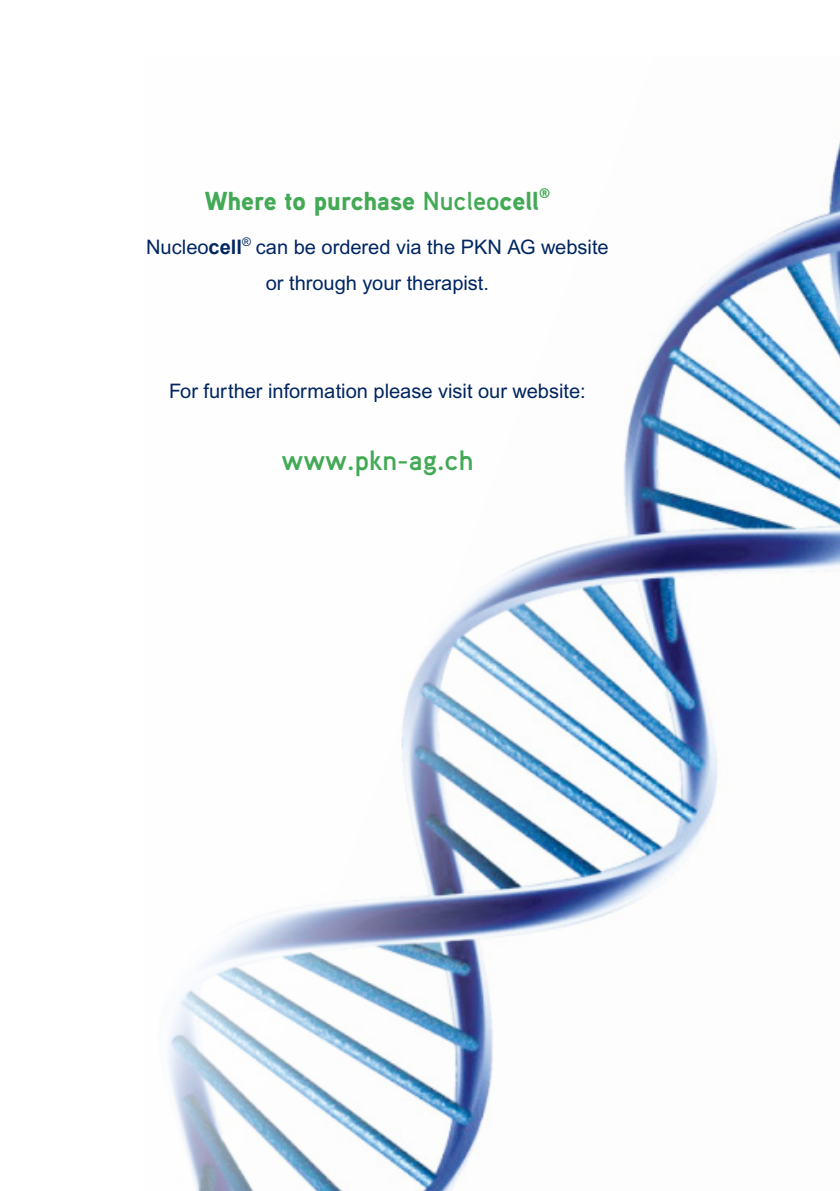
<style>
.page{position:relative;width:840px;height:1191px;background:#fff}
.page>*{position:absolute;margin:0;border:0;box-sizing:border-box;transform-origin:0 0}
.t1{font:700 28px "Aaux Pro";color:#42a955}
.t2{font:900 26px "Aaux Pro";color:#42a955}
.t3{font:20px/36px "Arial";color:#002561;text-align:center}
.t4{font:700 14px "Aaux Pro";color:#42a955}
.s1{font-weight:700}
</style>
<div class="page">
<img style="left:168px;top:146px;width:671px;height:1045px">
<h2 class="t2" style="left:205px;top:184px;width:335px">Where to purchase <span class="s1">Nucleo</span>cell</h2>
<p class="t4" style="left:538px;top:184px;width:13px">®</p>
<p class="t3" style="left:146px;top:228px;width:464px">Nucleo<span class="s1">cell</span><sup>®</sup> can be ordered via the PKN AG website or through your therapist.</p>
<p class="t3" style="left:169px;top:373px;width:418px">For further information please visit our website:</p>
<h1 class="t1" style="left:281px;top:442px;width:193px">www.pkn-ag.ch</h1>
</div>
